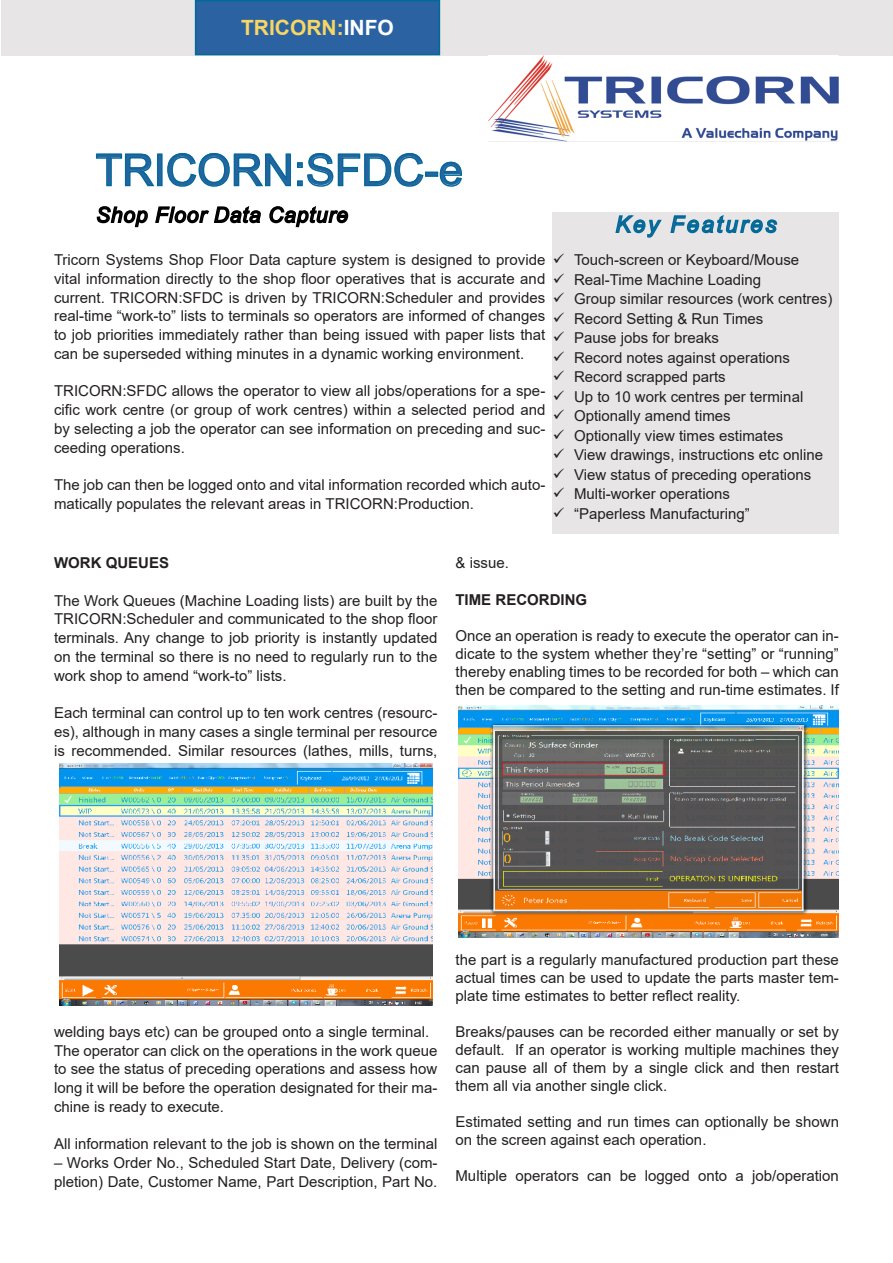
<style>
.page{position:relative;width:893px;height:1263px;background:#fff}
.page>*{position:absolute;margin:0;border:0;box-sizing:border-box;transform-origin:0 0}
.t1{font:43.5px "Arial";color:#2b62a2}
.t2{font:italic 22.5px "Arial";letter-spacing:.11em;color:#2b62a2}
.t3{font:italic 21px "Arial";letter-spacing:.04em;color:#000}
.t4{font:700 21px "Arial";color:#f8d663}
.t5{font:15px/18.8px "Arial";color:#231f20;text-align:justify}
.t6{font:700 15px "Arial";color:#231f20}
.s1{color:#fff}
</style>
<div class="page">
<div style="left:1px;top:0;width:891px;height:55px;background:#e7e5e5"></div>
<div style="left:553px;top:212px;width:286px;height:316px;background:#e7e5e5"></div>
<div style="left:196px;top:1px;width:243px;height:54px;background:#2b62a2"></div>
<div style="left:195px;top:0;width:245px;height:55px;border:2px solid #006a98"></div>
<svg style="left:95px;top:153px;width:60px;height:34px"></svg>
<div style="left:157px;top:154px;width:6px;height:32px;border:2px solid #006a98"></div>
<svg style="left:167px;top:153px;width:257px;height:34px"></svg>
<div style="left:425px;top:172px;width:13px;height:5px;border:2px solid #006a98"></div>
<svg style="left:439px;top:161px;width:23px;height:26px"></svg>
<svg style="left:96px;top:206px;width:165px;height:22px"></svg>
<svg style="left:269px;top:206px;width:80px;height:22px"></svg>
<div style="left:553px;top:254px;width:286px;height:280px;background:#e7e5e5"></div>
<svg style="left:615px;top:215px;width:47px;height:23px"></svg>
<svg style="left:670px;top:215px;width:108px;height:19px"></svg>
<img style="left:60px;top:763px;width:373px;height:243px">
<img style="left:458px;top:705px;width:381px;height:233px">
<img style="left:488px;top:55px;width:351px;height:87px">
<p class="t4" style="left:241px;top:13px;width:154px">TRICORN:<span class="s1">INFO</span></p>
<p class="t1" style="left:96px;top:140px;width:369px">TRICORN:SFDC-e</p>
<p class="t3" style="left:96px;top:201px;width:253px">Shop Floor Data Capture</p>
<p class="t5" style="left:54px;top:250px;width:493px">Tricorn Systems Shop Floor Data capture system is designed to provide vital information directly to the shop floor operatives that is accurate and current. TRICORN:SFDC is driven by TRICORN:Scheduler and provides real-time “work-to” lists to terminals so operators are informed of changes to job priorities immediately rather than being issued with paper lists that can be superseded withing minutes in a dynamic working environment.</p>
<p class="t5" style="left:54px;top:381px;width:493px">TRICORN:SFDC allows the operator to view all jobs/operations for a spe&shy;cific work centre (or group of work centres) within a selected period and by selecting a job the operator can see information on preceding and suc&shy;ceeding operations.</p>
<p class="t5" style="left:54px;top:475px;width:493px">The job can then be logged onto and vital information recorded which auto&shy;matically populates the relevant areas in TRICORN:Production.</p>
<p class="t2" style="left:615px;top:210px;width:163px">Key Features</p>
<p class="t5" style="left:574px;top:251px;width:227px">Touch-screen or Keyboard/Mouse</p>
<p class="t5" style="left:574px;top:270px;width:189px">Real-Time Machine Loading</p>
<p class="t5" style="left:574px;top:290px;width:260px">Group similar resources (work centres)</p>
<p class="t5" style="left:574px;top:309px;width:191px">Record Setting &amp; Run Times</p>
<p class="t5" style="left:574px;top:329px;width:147px">Pause jobs for breaks</p>
<p class="t5" style="left:574px;top:348px;width:217px">Record notes against operations</p>
<p class="t5" style="left:574px;top:368px;width:153px">Record scrapped parts</p>
<p class="t5" style="left:574px;top:387px;width:231px">Up to 10 work centres per terminal</p>
<p class="t5" style="left:574px;top:407px;width:158px">Optionally amend times</p>
<p class="t5" style="left:574px;top:426px;width:211px">Optionally view times estimates</p>
<p class="t5" style="left:574px;top:446px;width:250px">View drawings, instructions etc online</p>
<p class="t5" style="left:574px;top:465px;width:239px">View status of preceding operations</p>
<p class="t5" style="left:574px;top:485px;width:157px">Multi-worker operations</p>
<p class="t5" style="left:574px;top:504px;width:177px">“Paperless Manufacturing”</p>
<p class="t6" style="left:54px;top:552px;width:117px">WORK QUEUES</p>
<p class="t5" style="left:54px;top:591px;width:385px">The Work Queues (Machine Loading lists) are built by the TRICORN:Scheduler and communicated to the shop floor terminals. Any change to job priority is instantly updated on the terminal so there is no need to regularly run to the work shop to amend “work-to” lists.</p>
<p class="t5" style="left:54px;top:703px;width:385px">Each terminal can control up to ten work centres (resourc&shy;es), although in many cases a single terminal per resource is recommended. Similar resources (lathes, mills, turns,</p>
<p class="t5" style="left:455px;top:553px;width:55px">&amp; issue.</p>
<p class="t6" style="left:455px;top:589px;width:133px">TIME RECORDING</p>
<p class="t5" style="left:455px;top:626px;width:385px;line-height:18px">Once an operation is ready to execute the operator can in&shy;dicate to the system whether they’re “setting” or “running” thereby enabling times to be recorded for both – which can then be compared to the setting and run-time estimates. If</p>
<p class="t5" style="left:54px;top:1022px;width:377px">welding bays etc) can be grouped onto a single terminal.</p>
<p class="t5" style="left:54px;top:1041px;width:385px">The operator can click on the operations in the work queue to see the status of preceding operations and assess how long it will be before the operation designated for their ma&shy;chine is ready to execute.</p>
<p class="t5" style="left:54px;top:1134px;width:385px">All information relevant to the job is shown on the terminal</p>
<p class="t5" style="left:54px;top:1153px;width:385px">– Works Order No., Scheduled Start Date, Delivery (com&shy;pletion) Date, Customer Name, Part Description, Part No.</p>
<p class="t5" style="left:455px;top:950px;width:385px;line-height:18px">the part is a regularly manufactured production part these actual times can be used to update the parts master tem&shy;plate time estimates to better reflect reality.</p>
<p class="t5" style="left:455px;top:1022px;width:385px;line-height:18px">Breaks/pauses can be recorded either manually or set by default. If an operator is working multiple machines they can pause all of them by a single click and then restart them all via another single click.</p>
<p class="t5" style="left:455px;top:1112px;width:385px;line-height:18px">Estimated setting and run times can optionally be shown on the screen against each operation.</p>
<p class="t5" style="left:455px;top:1166px;width:385px">Multiple operators can be logged onto a job/operation</p>
</div>
